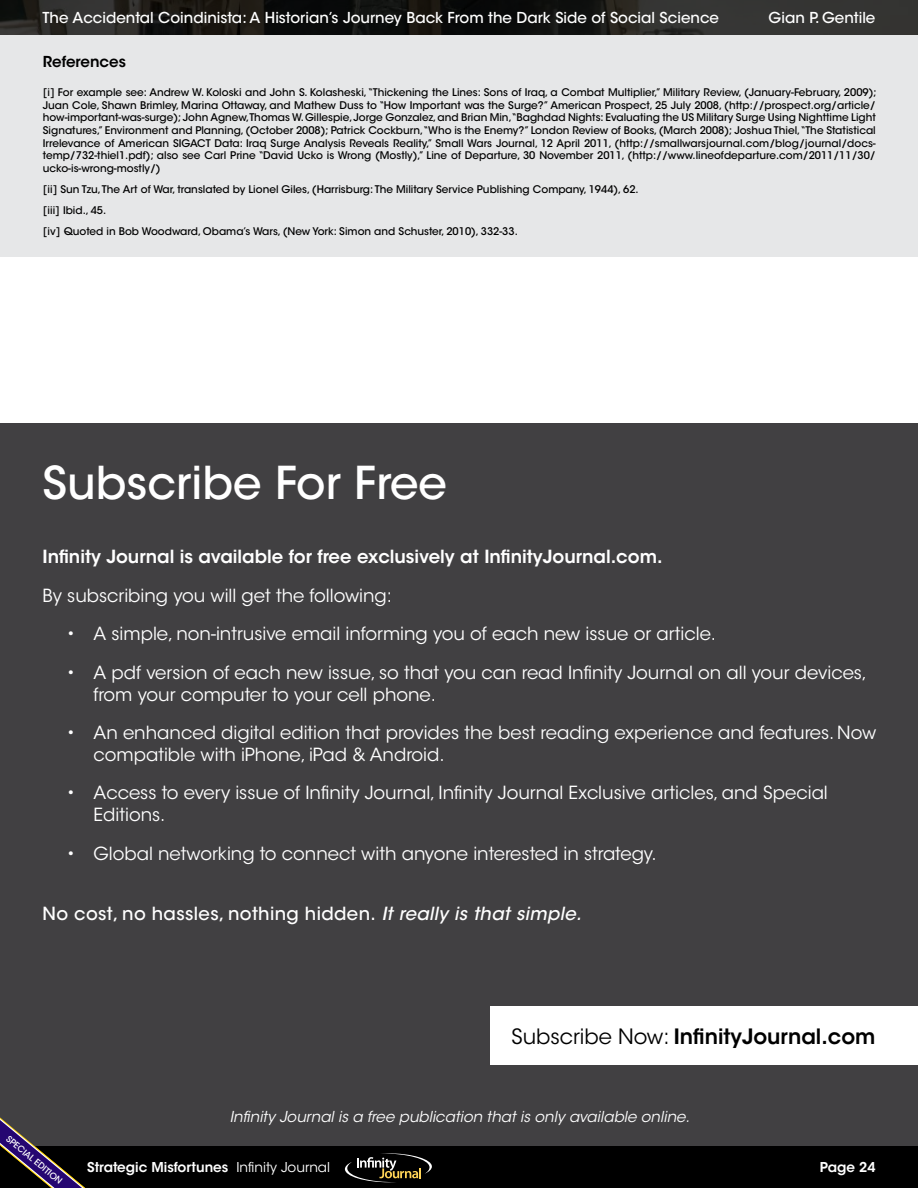
<style>
.page{position:relative;width:918px;height:1188px;background:#fff}
.page>*{position:absolute;margin:0;border:0;box-sizing:border-box;transform-origin:0 0}
.t1{font:500 45px "ITC Avant Garde Std";color:#fff}
.t2{font:600 21px "ITC Avant Garde Std";color:#000}
.t3{font:18px/21.6px "ITC Avant Garde Std";color:#fff}
.t4{font:600 18px "ITC Avant Garde Std";color:#fff}
.t5{font:500 18px "ITC Avant Garde Std";letter-spacing:.02em;color:#fff}
.t6{font:500 15px "ITC Avant Garde Std";color:#fff}
.t7{font:italic 15px "ITC Avant Garde Std";color:#fff}
.t8{font:600 15px "ITC Avant Garde Std";color:#000}
.t9{font:600 13.5px "ITC Avant Garde Std";color:#fff}
.t10{font:500 10.5px/12.6px "ITC Avant Garde Std";color:#000;text-align:justify}
.t11{font:500 8.7px "ITC Avant Garde Std";color:#fff}
.s1{font-style:italic}
.s2{font-weight:400}
</style>
<div class="page">
<div style="left:0;top:1145px;width:918px;height:43px;background:#000"></div>
<svg style="left:345px;top:1153px;width:87px;height:29px"></svg>
<div style="left:0;top:34px;width:918px;height:222px;background:#e6e7e8"></div>
<svg style="left:0;top:0;width:918px;height:34px;background:#201f1d"></svg>
<div style="left:0;top:423px;width:918px;height:722px;background:#414042"></div>
<div style="left:490px;top:1007px;width:428px;height:58px;background:#fff"></div>
<svg style="left:0;top:1117px;width:87px;height:71px"></svg>
<h3 class="t6" style="left:43px;top:8px;width:678px">The Accidental Coindinista: A Historian’s Journey Back From the Dark Side of Social Science</h3>
<h3 class="t6" style="left:769px;top:8px;width:108px">Gian P. Gentile</h3>
<h3 class="t8" style="left:43px;top:52px;width:85px">References</h3>
<p class="t10" style="left:43px;top:86px;width:835px">[i] For example see: Andrew W. Koloski and John S. Kolasheski, “Thickening the Lines: Sons of Iraq, a Combat Multiplier,” Military Review, (January-February, 2009); Juan Cole, Shawn Brimley, Marina Ottaway, and Mathew Duss to “How Important was the Surge?” American Prospect, 25 July 2008, (http://prospect.org/article/ how-important-was-surge); John Agnew,Thomas W. Gillespie, Jorge Gonzalez, and Brian Min,“Baghdad Nights: Evaluating the US Military Surge Using Nighttime Light Signatures,” Environment and Planning, (October 2008); Patrick Cockburn,“Who is the Enemy?” London Review of Books, (March 2008); Joshua Thiel,“The Statistical Irrelevance of American SIGACT Data: Iraq Surge Analysis Reveals Reality,” Small Wars Journal, 12 April 2011, (http://smallwarsjournal.com/blog/journal/docs&shy;temp/732-thiel1.pdf); also see Carl Prine “David Ucko is Wrong (Mostly),” Line of Departure, 30 November 2011, (http://www.lineofdeparture.com/2011/11/30/ ucko-is-wrong-mostly/)</p>
<p class="t10" style="left:43px;top:179px;width:597px;line-height:21.1px;text-align:left">[ii] Sun Tzu, The Art of War, translated by Lionel Giles, (Harrisburg: The Military Service Publishing Company, 1944), 62. [iii] Ibid., 45.<br>[iv] Quoted in Bob Woodward, Obama’s Wars, (New York: Simon and Schuster, 2010), 332-33.</p>
<h1 class="t1" style="left:43px;top:455px;width:406px">Subscribe For Free</h1>
<h3 class="t4" style="left:43px;top:545px;width:622px">Infinity Journal is available for free exclusively at InfinityJournal.com.</h3>
<h3 class="t3" style="left:43px;top:585px;width:351px">By subscribing you will get the following:</h3>
<h3 class="t3" style="left:67px;top:623px;width:651px">• A simple, non-intrusive email informing you of each new issue or article.</h3>
<h3 class="t3" style="left:94px;top:662px;width:775px;text-indent:-27px">• A pdf version of each new issue, so that you can read Infinity Journal on all your devices, from your computer to your cell phone.</h3>
<h3 class="t3" style="left:94px;top:722px;width:784px;text-indent:-27px">• An enhanced digital edition that provides the best reading experience and features. Now compatible with iPhone, iPad &amp; Android.</h3>
<h3 class="t3" style="left:94px;top:782px;width:736px;text-indent:-27px">• Access to every issue of Infinity Journal, Infinity Journal Exclusive articles, and Special<br>Editions.</h3>
<h3 class="t3" style="left:67px;top:843px;width:592px">• Global networking to connect with anyone interested in strategy.</h3>
<h3 class="t5" style="left:43px;top:902px;width:540px">No cost, no hassles, nothing hidden. <span class="s1">It really is that simple.</span></h3>
<h2 class="t2" style="left:512px;top:1023px;width:365px"><span class="s2">Subscribe Now:</span> InfinityJournal.com</h2>
<p class="t11" style="left:11px;top:1133px;width:71px;rotate:40deg">SPECIAL EDITION</p>
<h3 class="t7" style="left:230px;top:1107px;width:462px">Infinity Journal is a free publication that is only available online.</h3>
<p class="t9" style="left:87px;top:1158px;width:244px">Strategic Misfortunes <span class="s2">Infinity Journal</span></p>
<p class="t9" style="left:820px;top:1158px;width:57px">Page 24</p>
</div>
